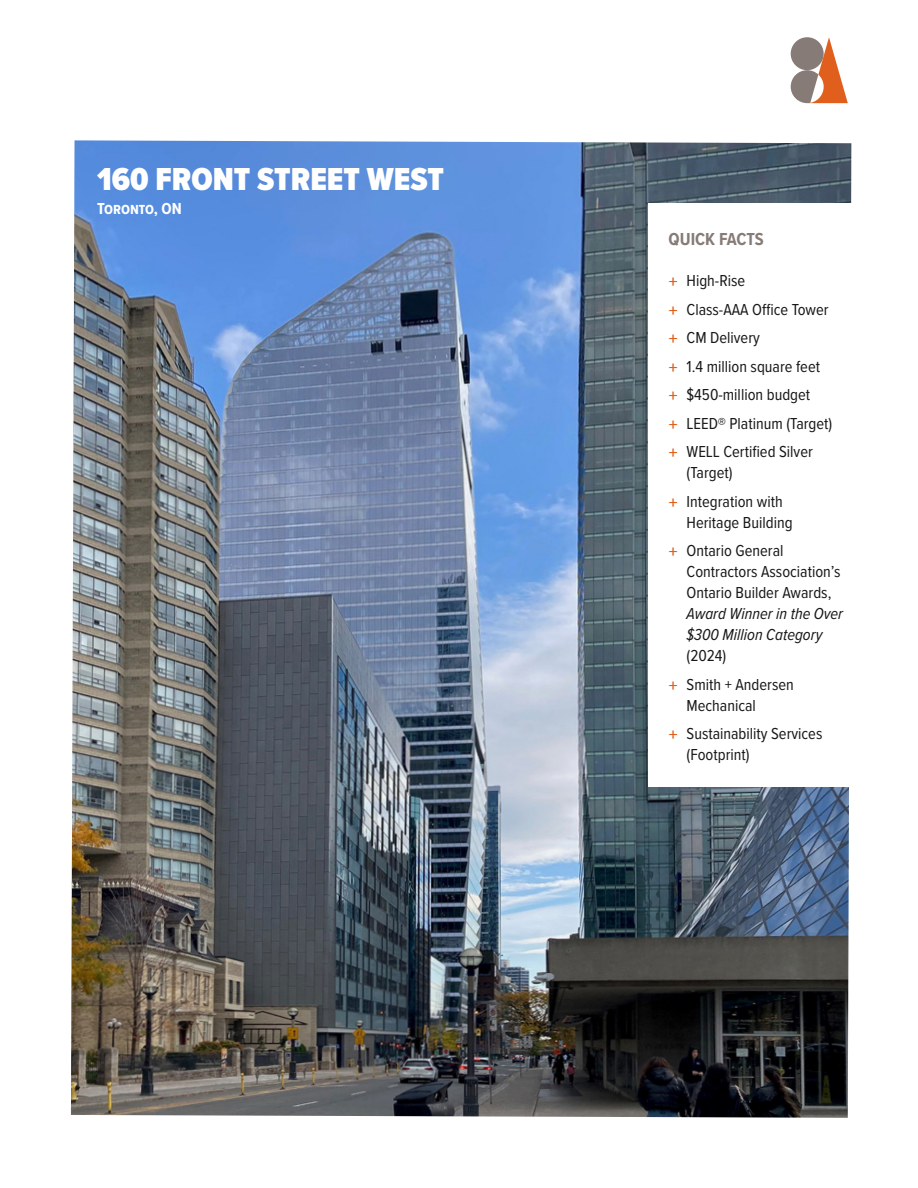
<style>
.page{position:relative;width:918px;height:1188px;background:#fff}
.page>*{position:absolute;margin:0;border:0;box-sizing:border-box;transform-origin:0 0}
.Cover_ProjectName{font:900 33px "Proxima Nova Cond";color:#fff}
.Cover_QuickFacts{font:700 18px "Proxima Nova Cond";color:#867b76}
.t1{font:16.5px/21px "Proxima Nova Cond";color:#181719}
.Cover_ProjectLocation{font:700 16.5px "Proxima Nova Cond";color:#fff}
.s1{font-family:"Tisa Pro";color:#e15f1d}
.s2{font-style:italic}
</style>
<div class="page">
<img style="left:71px;top:140px;width:780px;height:978px">
<svg style="left:791px;top:37px;width:57px;height:66px"></svg>
<div style="left:648px;top:204px;width:270px;height:583px;background:#fff"></div>
<p class="Cover_ProjectName" style="left:97px;top:155px;width:348px">160 FRONT STREET WEST</p>
<p class="Cover_ProjectLocation" style="left:97px;top:196px;width:86px">Toronto, ON</p>
<p class="Cover_QuickFacts" style="left:669px;top:226px;width:97px">QUICK FACTS</p>
<p class="t1" style="left:669px;top:269px;width:78px"><span class="s1">+</span> High-Rise</p>
<p class="t1" style="left:669px;top:298px;width:162px"><span class="s1">+</span> Class-AAA Office Tower</p>
<p class="t1" style="left:669px;top:326px;width:93px"><span class="s1">+</span> CM Delivery</p>
<p class="t1" style="left:669px;top:355px;width:153px"><span class="s1">+</span> 1.4 million square feet</p>
<p class="t1" style="left:669px;top:383px;width:143px"><span class="s1">+</span> $450-million budget</p>
<p class="t1" style="left:669px;top:412px;width:165px"><span class="s1">+</span> LEED® Platinum (Target)</p>
<p class="t1" style="left:687px;top:440px;width:128px;text-indent:-18px"><span class="s1">+</span> WELL Certified Silver (Target)</p>
<p class="t1" style="left:687px;top:490px;width:108px;text-indent:-18px"><span class="s1">+</span> Integration with<br>Heritage Building</p>
<p class="t1" style="left:687px;top:539px;width:158px;text-indent:-18px"><span class="s1">+</span> Ontario General<br>Contractors Association’s<br>Ontario Builder Awards,<br><span class="s2">Award Winner in the Over $300 Million Category </span>(2024)</p>
<p class="t1" style="left:687px;top:673px;width:109px;text-indent:-18px"><span class="s1">+</span> Smith + Andersen<br>Mechanical</p>
<p class="t1" style="left:687px;top:722px;width:137px;text-indent:-18px"><span class="s1">+</span> Sustainability Services (Footprint)</p>
</div>
